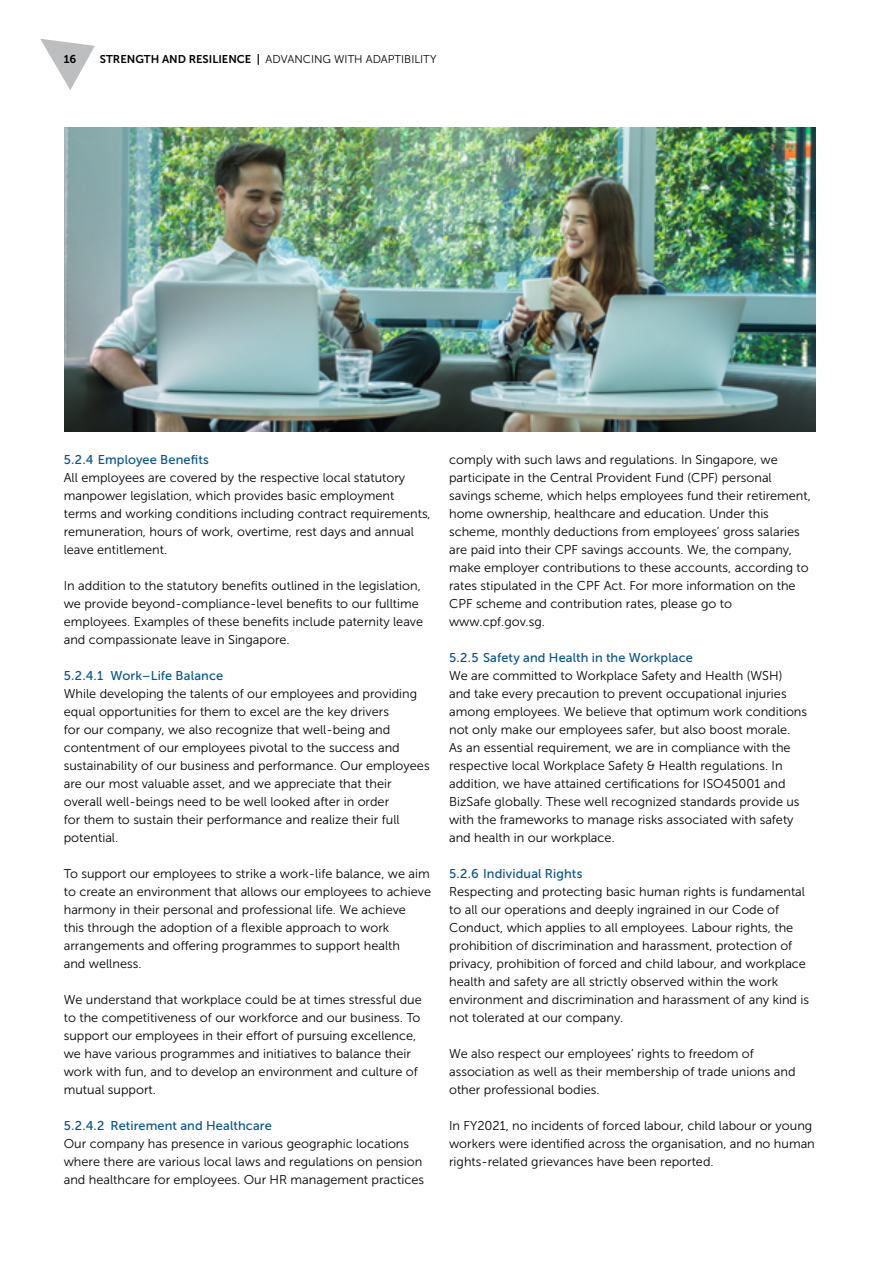
<style>
.page{position:relative;width:893px;height:1263px;background:#fff}
.page>*{position:absolute;margin:0;border:0;box-sizing:border-box;transform-origin:0 0}
.t1{font:12.75px/18px "Museo Sans 300";color:#000}
.t2{font:12.75px "Museo Sans 500";letter-spacing:.01em;color:#00528f}
.t3{font:11.25px "Museo Sans 300";color:#000}
.t4{font:11.25px "Museo Sans 700";color:#000}
.s1{font-family:"Museo Sans 700"}
</style>
<div class="page">
<img style="left:64px;top:128px;width:752px;height:304px">
<svg style="left:40px;top:39px;width:55px;height:51px"></svg>
<p class="t4" style="left:64px;top:53px;width:14px">16</p>
<p class="t3" style="left:100px;top:53px;width:338px"><span class="s1">STRENGTH AND RESILIENCE |</span> ADVANCING WITH ADAPTIBILITY</p>
<p class="t2" style="left:64px;top:452px;width:147px">5.2.4 Employee Benefits</p>
<p class="t1" style="left:64px;top:469px;width:368px">All employees are covered by the respective local statutory manpower legislation, which provides basic employment terms and working conditions including contract requirements, remuneration, hours of work, overtime, rest days and annual leave entitlement.</p>
<p class="t1" style="left:64px;top:577px;width:361px">In addition to the statutory benefits outlined in the legislation, we provide beyond-compliance-level benefits to our fulltime employees. Examples of these benefits include paternity leave and compassionate leave in Singapore.</p>
<p class="t2" style="left:64px;top:668px;width:161px">5.2.4.1 Work–Life Balance</p>
<p class="t1" style="left:64px;top:685px;width:367px">While developing the talents of our employees and providing equal opportunities for them to excel are the key drivers<br>for our company, we also recognize that well-being and contentment of our employees pivotal to the success and sustainability of our business and performance. Our employees are our most valuable asset, and we appreciate that their overall well-beings need to be well looked after in order<br>for them to sustain their performance and realize their full potential.</p>
<p class="t1" style="left:64px;top:865px;width:369px">To support our employees to strike a work-life balance, we aim to create an environment that allows our employees to achieve harmony in their personal and professional life. We achieve<br>this through the adoption of a flexible approach to work arrangements and offering programmes to support health<br>and wellness.</p>
<p class="t1" style="left:64px;top:991px;width:360px">We understand that workplace could be at times stressful due to the competitiveness of our workforce and our business. To support our employees in their effort of pursuing excellence, we have various programmes and initiatives to balance their work with fun, and to develop an environment and culture of mutual support.</p>
<p class="t2" style="left:64px;top:1119px;width:210px">5.2.4.2 Retirement and Healthcare</p>
<p class="t1" style="left:64px;top:1135px;width:362px">Our company has presence in various geographic locations where there are various local laws and regulations on pension and healthcare for employees. Our HR management practices</p>
<p class="t1" style="left:449px;top:451px;width:363px">comply with such laws and regulations. In Singapore, we participate in the Central Provident Fund (CPF) personal savings scheme, which helps employees fund their retirement, home ownership, healthcare and education. Under this scheme, monthly deductions from employees’ gross salaries are paid into their CPF savings accounts. We, the company, make employer contributions to these accounts, according to rates stipulated in the CPF Act. For more information on the CPF scheme and contribution rates, please go to www.cpf.gov.sg.</p>
<p class="t2" style="left:449px;top:651px;width:245px">5.2.5 Safety and Health in the Workplace</p>
<p class="t1" style="left:449px;top:667px;width:360px">We are committed to Workplace Safety and Health (WSH) and take every precaution to prevent occupational injuries among employees. We believe that optimum work conditions not only make our employees safer, but also boost morale.<br>As an essential requirement, we are in compliance with the respective local Workplace Safety &amp; Health regulations. In addition, we have attained certifications for ISO45001 and BizSafe globally. These well recognized standards provide us with the frameworks to manage risks associated with safety and health in our workplace.</p>
<p class="t2" style="left:449px;top:867px;width:135px">5.2.6 Individual Rights</p>
<p class="t1" style="left:449px;top:883px;width:362px">Respecting and protecting basic human rights is fundamental to all our operations and deeply ingrained in our Code of Conduct, which applies to all employees. Labour rights, the prohibition of discrimination and harassment, protection of privacy, prohibition of forced and child labour, and workplace health and safety are all strictly observed within the work environment and discrimination and harassment of any kind is not tolerated at our company.</p>
<p class="t1" style="left:449px;top:1045px;width:348px">We also respect our employees’ rights to freedom of association as well as their membership of trade unions and other professional bodies.</p>
<p class="t1" style="left:449px;top:1117px;width:367px">In FY2021, no incidents of forced labour, child labour or young workers were identified across the organisation, and no human rights-related grievances have been reported.</p>
</div>
